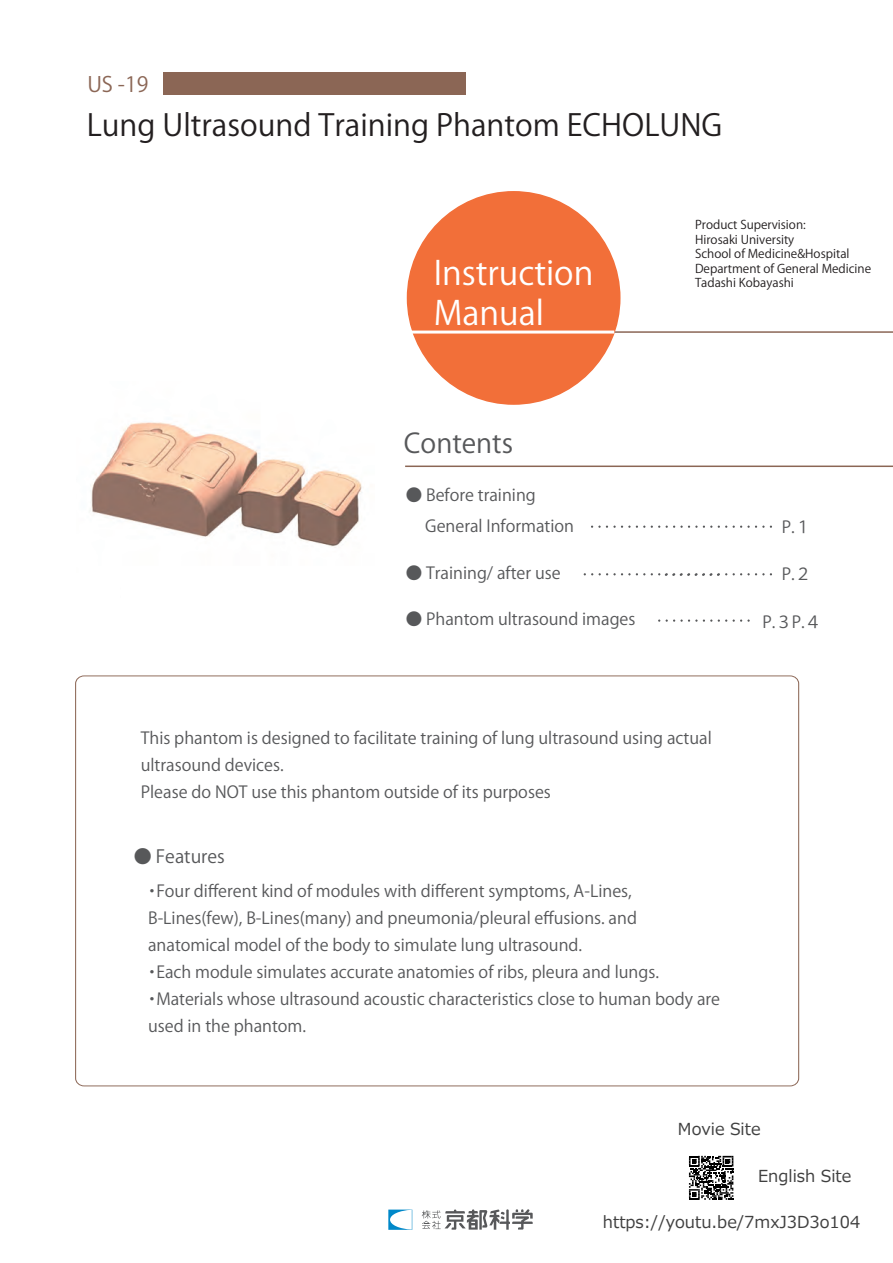
<style>
.page{position:relative;width:893px;height:1263px;background:#fff}
.page>*{position:absolute;margin:0;border:0;box-sizing:border-box;transform-origin:0 0}
.t1{font:33px/39.6px "Koz Go Pr 6 N";color:#fff}
.t2{font:30px "Koz Go Pr 6 N";color:#231f20}
.t3{font:26.85px "Koz Go Pr 6 N";color:#57585a}
.t4{font:21px "Koz Go Pr 6 N";color:#8b6655}
.t5{font:18px "Koz Go Pr 6 N";color:#57585a}
.t6{font:16.5px/27px "Koz Go Pr 6 N";color:#57585a}
.t7{font:16.5px "Meiryo";color:#404040}
.t8{font:12px/14.4px "Koz Go Pr 6 N";color:#231f20}
</style>
<div class="page">
<div style="left:164px;top:73px;width:302px;height:22px;background:#8b6655"></div>
<hr style="left:405px;top:465px;width:488px;height:2px;background:#8b6655">
<hr style="left:596px;top:331px;width:297px;height:2px;background:#8b6655">
<div style="left:407px;top:192px;width:213px;height:212px;background:#f26f39;border-radius:50%"></div>
<hr style="left:409px;top:331px;width:205px;height:3px;background:#fff">
<svg style="left:422px;top:1209px;width:111px;height:21px"></svg>
<svg style="left:388px;top:1209px;width:24px;height:21px"></svg>
<svg style="left:733px;top:619px;width:17px;height:3px"></svg>
<svg style="left:718px;top:619px;width:9px;height:3px"></svg>
<svg style="left:666px;top:619px;width:46px;height:3px"></svg>
<svg style="left:733px;top:573px;width:39px;height:2px"></svg>
<svg style="left:599px;top:573px;width:46px;height:2px"></svg>
<svg style="left:733px;top:525px;width:39px;height:3px"></svg>
<svg style="left:718px;top:525px;width:9px;height:3px"></svg>
<svg style="left:666px;top:525px;width:46px;height:3px"></svg>
<svg style="left:651px;top:525px;width:9px;height:3px"></svg>
<svg style="left:591px;top:525px;width:54px;height:3px"></svg>
<svg style="left:651px;top:573px;width:76px;height:3px"></svg>
<img style="left:90px;top:422px;width:272px;height:126px">
<svg style="left:689px;top:1156px;width:44px;height:44px"></svg>
<p class="t4" style="left:87px;top:73px;width:62px">US -19</p>
<h2 class="t2" style="left:87px;top:108px;width:637px">Lung Ultrasound Training Phantom ECHOLUNG</h2>
<h1 class="t1" style="left:434px;top:254px;width:161px">Instruction<br>Manual</h1>
<h3 class="t3" style="left:404px;top:428px;width:111px">Contents</h3>
<p class="t6" style="left:425px;top:480px;width:150px;line-height:30.5px;text-indent:-20px">● Before training<br>General Information</p>
<p class="t6" style="left:406px;top:560px;width:156px">● Training/ after use</p>
<p class="t6" style="left:406px;top:606px;width:231px">● Phantom ultrasound images</p>
<p class="t8" style="left:695px;top:218px;width:178px">Product Supervision:<br>Hirosaki University<br>School of Medicine&amp;Hospital<br>Department of General Medicine<br>Tadashi Kobayashi</p>
<p class="t6" style="left:782px;top:514px;width:31px">P.１</p>
<p class="t6" style="left:782px;top:561px;width:31px">P.２</p>
<p class="t6" style="left:762px;top:609px;width:61px">P.３P.４</p>
<p class="t6" style="left:141px;top:724px;width:572px">This phantom is designed to facilitate training of lung ultrasound using actual ultrasound devices.<br>Please do NOT use this phantom outside of its purposes</p>
<p class="t5" style="left:134px;top:846px;width:93px">● Features</p>
<p class="t6" style="left:144px;top:878px;width:578px">・Four different kind of modules with different symptoms, A-Lines, B-Lines(few), B-Lines(many) and pneumonia/pleural effusions. and<br>anatomical model of the body to simulate lung ultrasound.<br>・Each module simulates accurate anatomies of ribs, pleura and lungs.・Materials whose ultrasound acoustic characteristics close to human body are used in the phantom.</p>
<p class="t7" style="left:678px;top:1118px;width:84px">Movie Site</p>
<p class="t7" style="left:758px;top:1164px;width:95px">English Site</p>
<p class="t7" style="left:603px;top:1210px;width:259px">https://youtu.be/7mxJ3D3o104</p>
</div>
